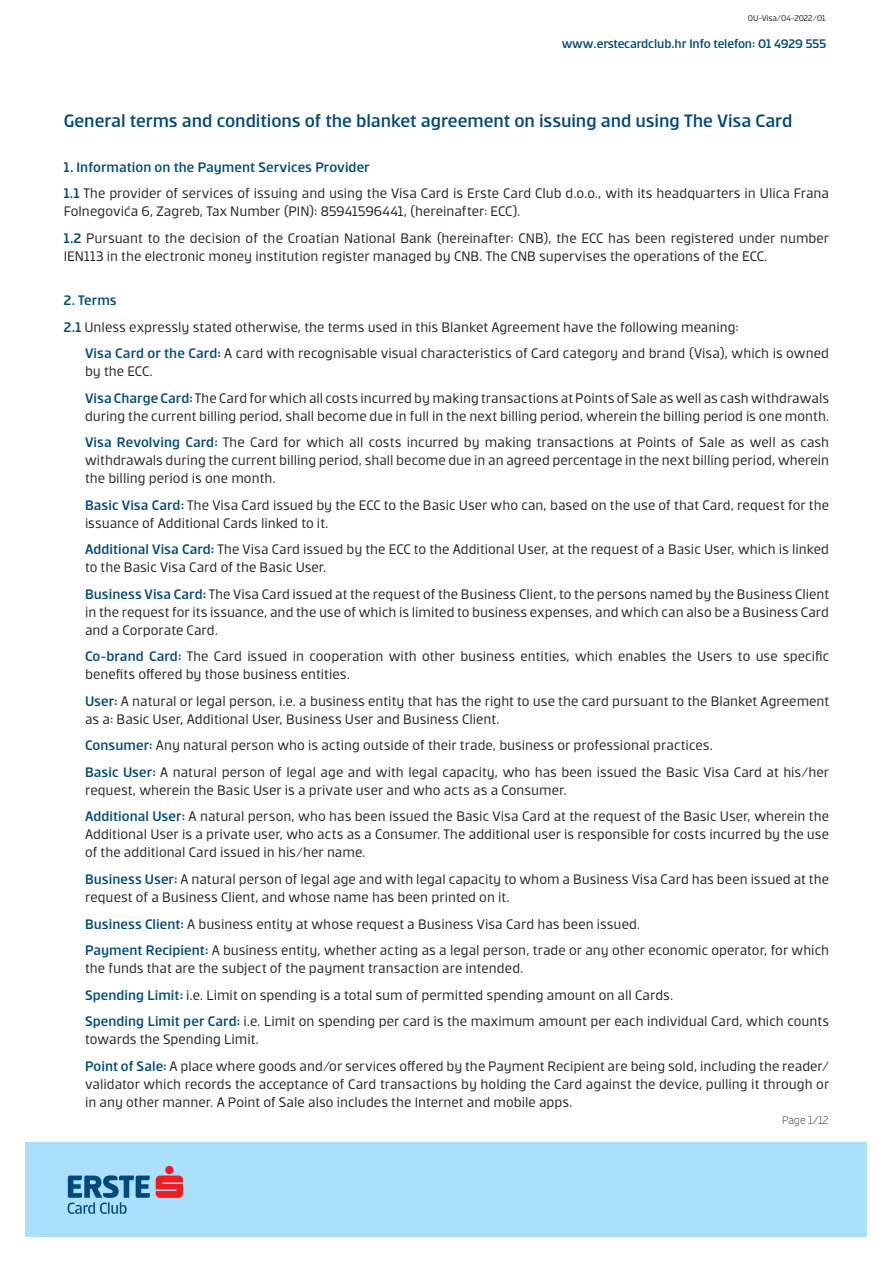
<style>
.page{position:relative;width:893px;height:1263px;background:#fff}
.page>*{position:absolute;margin:0;border:0;box-sizing:border-box;transform-origin:0 0}
.t1{font:500 19.5px "Erste";letter-spacing:-.005em;color:#00497b}
.t2{font:15px/26.5px "Erste";color:#231f20}
.t3{font:500 15px "Erste";color:#00497b}
.t4{font:500 13.5px "Erste";letter-spacing:-.01em;color:#00497b}
.t5{font:300 12px "Erste";letter-spacing:-.005em;color:#231f20}
.t6{font:9px "Erste";letter-spacing:-.01em;color:#231f20}
.s1{font-weight:500;color:#00497b}
</style>
<div class="page">
<div style="left:26px;top:1142px;width:841px;height:95px;background:#aae0f9"></div>
<svg style="left:156px;top:1166px;width:27px;height:32px"></svg>
<svg style="left:68px;top:1175px;width:82px;height:39px"></svg>
<p class="t6" style="left:748px;top:13px;width:79px">OU-Visa/04-2022/01</p>
<p class="t4" style="left:562px;top:37px;width:266px">www.erstecardclub.hr Info telefon: 01 4929 555</p>
<h1 class="t1" style="left:64px;top:111px;width:730px">General terms and conditions of the blanket agreement on issuing and using The Visa Card</h1>
<p class="t2" style="left:64px;top:153px;width:767px"><span class="s1">1. Information on the Payment Services Provider<br>1.1</span> The provider of services of issuing and using the Visa Card is Erste Card Club d.o.o., with its headquarters in Ulica Frana</p>
<p class="t2" style="left:64px;top:198px;width:767px">Folnegovića 6, Zagreb, Tax Number (PIN): 85941596441, (hereinafter: ECC).<br><span class="s1">1.2</span> Pursuant to the decision of the Croatian National Bank (hereinafter: CNB), the ECC has been registered under number</p>
<p class="t2" style="left:64px;top:242px;width:705px">IEN113 in the electronic money institution register managed by CNB. The CNB supervises the operations of the ECC.</p>
<p class="t3" style="left:64px;top:293px;width:54px">2. Terms</p>
<p class="t2" style="left:64px;top:313px;width:677px"><span class="s1">2.1</span> Unless expressly stated otherwise, the terms used in this Blanket Agreement have the following meaning:</p>
<p class="t2" style="left:85px;top:340px;width:746px"><span class="s1">Visa Card or the Card:</span> A card with recognisable visual characteristics of Card category and brand (Visa), which is owned</p>
<p class="t2" style="left:85px;top:358px;width:746px">by the ECC.<br><span class="s1">Visa Charge Card:</span> The Card for which all costs incurred by making transactions at Points of Sale as well as cash withdrawals</p>
<p class="t2" style="left:85px;top:402px;width:746px">during the current billing period, shall become due in full in the next billing period, wherein the billing period is one month.<br><span class="s1">Visa Revolving Card:</span> The Card for which all costs incurred by making transactions at Points of Sale as well as cash</p>
<p class="t2" style="left:85px;top:451px;width:746px;line-height:18px">withdrawals during the current billing period, shall become due in an agreed percentage in the next billing period, wherein the billing period is one month.</p>
<p class="t2" style="left:85px;top:496px;width:745px;line-height:18px"><span class="s1">Basic Visa Card:</span> The Visa Card issued by the ECC to the Basic User who can, based on the use of that Card, request for the issuance of Additional Cards linked to it.</p>
<p class="t2" style="left:85px;top:540px;width:746px;line-height:18px"><span class="s1">Additional Visa Card:</span> The Visa Card issued by the ECC to the Additional User, at the request of a Basic User, which is linked to the Basic Visa Card of the Basic User.</p>
<p class="t2" style="left:85px;top:585px;width:746px;line-height:18px;text-align:justify"><span class="s1">Business Visa Card:</span> The Visa Card issued at the request of the Business Client, to the persons named by the Business Client in the request for its issuance, and the use of which is limited to business expenses, and which can also be a Business Card and a Corporate Card.</p>
<p class="t2" style="left:85px;top:647px;width:746px;line-height:18px"><span class="s1">Co-brand Card:</span> The Card issued in cooperation with other business entities, which enables the Users to use specific benefits offered by those business entities.</p>
<p class="t2" style="left:85px;top:692px;width:746px;line-height:18px"><span class="s1">User:</span> A natural or legal person, i.e. a business entity that has the right to use the card pursuant to the Blanket Agreement as a: Basic User, Additional User, Business User and Business Client.</p>
<p class="t2" style="left:85px;top:732px;width:746px"><span class="s1">Consumer:</span> Any natural person who is acting outside of their trade, business or professional practices.<br><span class="s1">Basic User:</span> A natural person of legal age and with legal capacity, who has been issued the Basic Visa Card at his/her</p>
<p class="t2" style="left:85px;top:777px;width:746px">request, wherein the Basic User is a private user and who acts as a Consumer.<br><span class="s1">Additional User:</span> A natural person, who has been issued the Basic Visa Card at the request of the Basic User, wherein the</p>
<p class="t2" style="left:85px;top:825px;width:745px;line-height:18px">Additional User is a private user, who acts as a Consumer. The additional user is responsible for costs incurred by the use of the additional Card issued in his/her name.</p>
<p class="t2" style="left:85px;top:870px;width:746px;line-height:18px"><span class="s1">Business User:</span> A natural person of legal age and with legal capacity to whom a Business Visa Card has been issued at the request of a Business Client, and whose name has been printed on it.</p>
<p class="t2" style="left:85px;top:910px;width:746px"><span class="s1">Business Client:</span> A business entity at whose request a Business Visa Card has been issued.<br><span class="s1">Payment Recipient:</span> A business entity, whether acting as a legal person, trade or any other economic operator, for which</p>
<p class="t2" style="left:85px;top:955px;width:746px">the funds that are the subject of the payment transaction are intended.<br><span class="s1">Spending Limit:</span> i.e. Limit on spending is a total sum of permitted spending amount on all Cards.<br><span class="s1">Spending Limit per Card:</span> i.e. Limit on spending per card is the maximum amount per each individual Card, which counts</p>
<p class="t2" style="left:85px;top:1026px;width:746px">towards the Spending Limit.<br><span class="s1">Point of Sale:</span> A place where goods and/or services offered by the Payment Recipient are being sold, including the reader/</p>
<p class="t2" style="left:85px;top:1074px;width:746px;line-height:18px">validator which records the acceptance of Card transactions by holding the Card against the device, pulling it through or in any other manner. A Point of Sale also includes the Internet and mobile apps.</p>
<p class="t5" style="left:782px;top:1114px;width:48px">Page 1/12</p>
</div>
